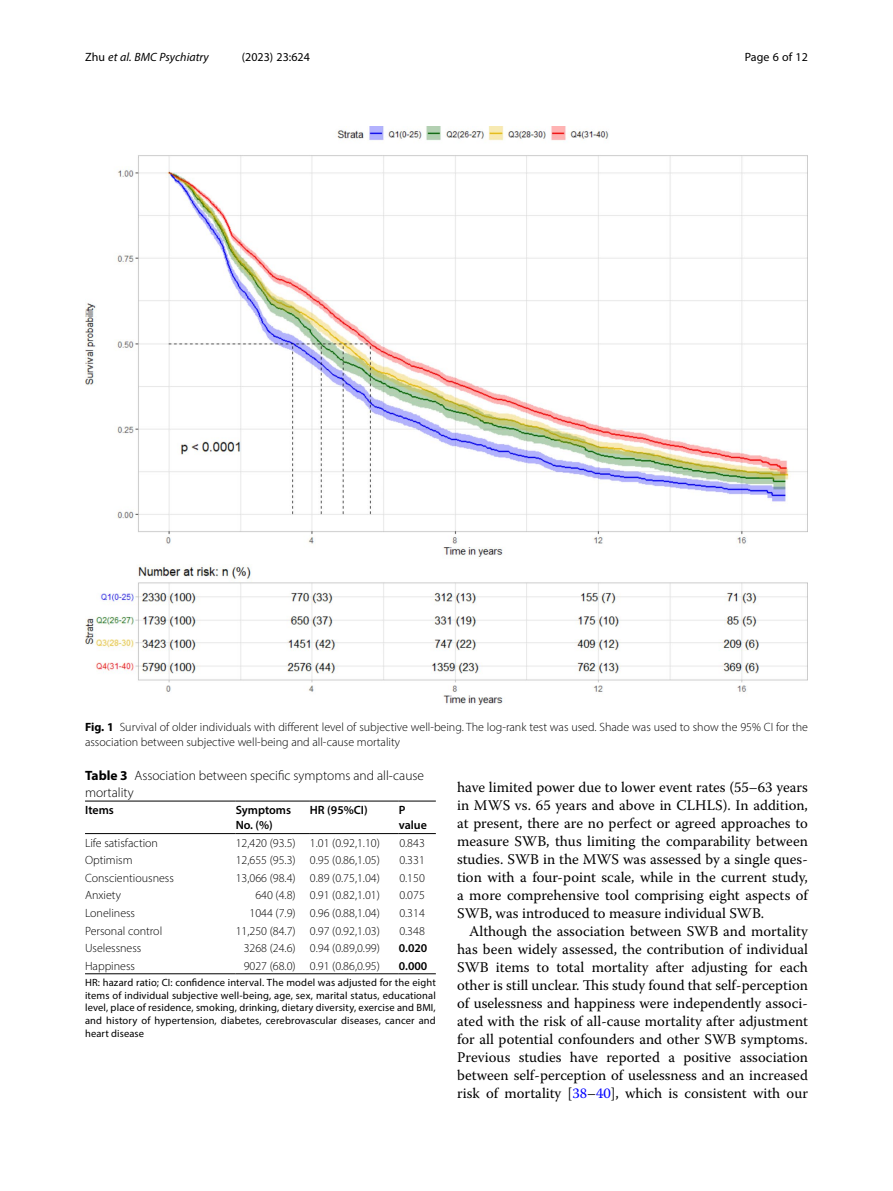
<style>
.page{position:relative;width:893px;height:1191px;background:#fff}
.page>*{position:absolute;margin:0;border:0;box-sizing:border-box;transform-origin:0 0}
.Body_Text_Indent{font:14.7px/18px "Warnock Pro";color:#000;text-align:justify}
.Table_Caption{font:300 13.5px/16.5px "Myriad Pro";color:#000}
.Table_Body_Tab3_Deci{font:300 12px "Myriad Pro";color:#000}
.Figure_Caption{font:300 12px/15px "Myriad Pro";color:#000}
.Table_Body{font:300 12px "Myriad Pro";color:#000}
.Table_Head{font:600 12px/15px "Myriad Pro";color:#000}
.t1{font:italic 12px "Myriad Pro";color:#000}
.t2{font:12px "Myriad Pro";color:#000}
.Table_Body_Tab3_Deci-2{font:600 12px "Myriad Pro";color:#000}
.Table_Footnote{font:10.5px/12.8px "Myriad Pro";letter-spacing:.01em;color:#000;text-align:justify}
.s1{font-style:normal}
.s2{font-weight:700}
.s3{color:#00f}
</style>
<div class="page">
<hr style="left:85px;top:833px;width:151px;height:1px;background:#000">
<hr style="left:236px;top:801px;width:74px;height:1px;background:#000">
<hr style="left:236px;top:833px;width:74px;height:1px;background:#000">
<hr style="left:310px;top:801px;width:89px;height:1px;background:#000">
<hr style="left:310px;top:833px;width:89px;height:1px;background:#000">
<hr style="left:399px;top:801px;width:37px;height:1px;background:#000">
<hr style="left:399px;top:833px;width:37px;height:1px;background:#000">
<hr style="left:236px;top:973px;width:74px;height:1px;background:#000">
<hr style="left:310px;top:973px;width:89px;height:1px;background:#000">
<hr style="left:399px;top:973px;width:37px;height:1px;background:#000">
<hr style="left:85px;top:973px;width:151px;height:1px;background:#000">
<hr style="left:85px;top:801px;width:151px;height:1px;background:#000">
<img style="left:85px;top:126px;width:723px;height:578px">
<p class="t1" style="left:85px;top:50px;width:125px"><span class="s1">Zhu</span> et al. BMC Psychiatry</p>
<p class="t2" style="left:242px;top:50px;width:70px">(2023) 23:624</p>
<p class="t2" style="left:745px;top:50px;width:65px">Page 6 of 12</p>
<p class="Figure_Caption" style="left:85px;top:720px;width:724px"><span class="s2">Fig. 1</span> Survival of older individuals with different level of subjective well-being. The log-rank test was used. Shade was used to show the 95% CI for the association between subjective well-being and all-cause mortality</p>
<p class="Table_Caption" style="left:85px;top:767px;width:341px"><span class="s2">Table 3</span> Association between specific symptoms and all-cause mortality</p>
<p class="Table_Head" style="left:85px;top:802px;width:30px">Items</p>
<p class="Table_Head" style="left:236px;top:802px;width:57px">Symptoms<br>No. (%)</p>
<p class="Table_Head" style="left:310px;top:802px;width:59px">HR (95%CI)</p>
<p class="Table_Head" style="left:399px;top:802px;width:30px">P value</p>
<p class="Table_Body" style="left:85px;top:835px;width:75px">Life satisfaction</p>
<p class="Table_Body_Tab3_Deci" style="left:236px;top:835px;width:62px">12,420 (93.5)</p>
<p class="Table_Body_Tab3_Deci" style="left:310px;top:835px;width:72px">1.01 (0.92,1.10)</p>
<p class="Table_Body_Tab3_Deci" style="left:399px;top:835px;width:27px">0.843</p>
<p class="Table_Body" style="left:85px;top:853px;width:49px">Optimism</p>
<p class="Table_Body_Tab3_Deci" style="left:236px;top:853px;width:62px">12,655 (95.3)</p>
<p class="Table_Body_Tab3_Deci" style="left:310px;top:853px;width:72px">0.95 (0.86,1.05)</p>
<p class="Table_Body_Tab3_Deci" style="left:399px;top:853px;width:27px">0.331</p>
<p class="Table_Body" style="left:85px;top:870px;width:90px">Conscientiousness</p>
<p class="Table_Body_Tab3_Deci" style="left:236px;top:870px;width:62px">13,066 (98.4)</p>
<p class="Table_Body_Tab3_Deci" style="left:310px;top:870px;width:72px">0.89 (0.75,1.04)</p>
<p class="Table_Body_Tab3_Deci" style="left:399px;top:870px;width:27px">0.150</p>
<p class="Table_Body" style="left:85px;top:888px;width:38px">Anxiety</p>
<p class="Table_Body_Tab3_Deci" style="left:255px;top:888px;width:42px">640 (4.8)</p>
<p class="Table_Body_Tab3_Deci" style="left:310px;top:888px;width:72px">0.91 (0.82,1.01)</p>
<p class="Table_Body_Tab3_Deci" style="left:399px;top:888px;width:27px">0.075</p>
<p class="Table_Body" style="left:85px;top:905px;width:52px">Loneliness</p>
<p class="Table_Body_Tab3_Deci" style="left:250px;top:905px;width:48px">1044 (7.9)</p>
<p class="Table_Body_Tab3_Deci" style="left:310px;top:905px;width:72px">0.96 (0.88,1.04)</p>
<p class="Table_Body_Tab3_Deci" style="left:399px;top:905px;width:27px">0.314</p>
<p class="Table_Body" style="left:85px;top:923px;width:79px">Personal control</p>
<p class="Table_Body_Tab3_Deci" style="left:236px;top:923px;width:62px">11,250 (84.7)</p>
<p class="Table_Body_Tab3_Deci" style="left:310px;top:923px;width:72px">0.97 (0.92,1.03)</p>
<p class="Table_Body_Tab3_Deci" style="left:399px;top:923px;width:27px">0.348</p>
<p class="Table_Body" style="left:85px;top:940px;width:58px">Uselessness</p>
<p class="Table_Body_Tab3_Deci" style="left:244px;top:940px;width:54px">3268 (24.6)</p>
<p class="Table_Body_Tab3_Deci" style="left:310px;top:940px;width:72px">0.94 (0.89,0.99)</p>
<p class="Table_Body_Tab3_Deci-2" style="left:399px;top:940px;width:30px">0.020</p>
<p class="Table_Body" style="left:85px;top:958px;width:51px">Happiness</p>
<p class="Table_Body_Tab3_Deci" style="left:244px;top:958px;width:54px">9027 (68.0)</p>
<p class="Table_Body_Tab3_Deci" style="left:310px;top:958px;width:72px">0.91 (0.86,0.95)</p>
<p class="Table_Body_Tab3_Deci-2" style="left:399px;top:958px;width:30px">0.000</p>
<p class="Table_Footnote" style="left:85px;top:975px;width:352px">HR: hazard ratio; CI: confidence interval. The model was adjusted for the eight items of individual subjective well-being, age, sex, marital status, educational level, place of residence, smoking, drinking, dietary diversity, exercise and BMI, and history of hypertension, diabetes, cerebrovascular diseases, cancer and heart disease</p>
<p class="Body_Text_Indent" style="left:457px;top:778px;width:352px">have limited power due to lower event rates (55–63 years in MWS vs. 65 years and above in CLHLS). In addition, at present, there are no perfect or agreed approaches to measure SWB, thus limiting the comparability between studies. SWB in the MWS was assessed by a single ques&shy;tion with a four-point scale, while in the current study, a more comprehensive tool comprising eight aspects of SWB, was introduced to measure individual SWB.</p>
<p class="Body_Text_Indent" style="left:457px;top:922px;width:352px;text-indent:12px">Although the association between SWB and mortality has been widely assessed, the contribution of individual SWB items to total mortality after adjusting for each other is still unclear. This study found that self-perception of uselessness and happiness were independently associ&shy;ated with the risk of all-cause mortality after adjustment for all potential confounders and other SWB symptoms.<br>Previous studies have reported a positive association between self-perception of uselessness and an increased risk of mortality [<span class="s3">38</span>–<span class="s3">40</span>], which is consistent with our</p>
</div>
